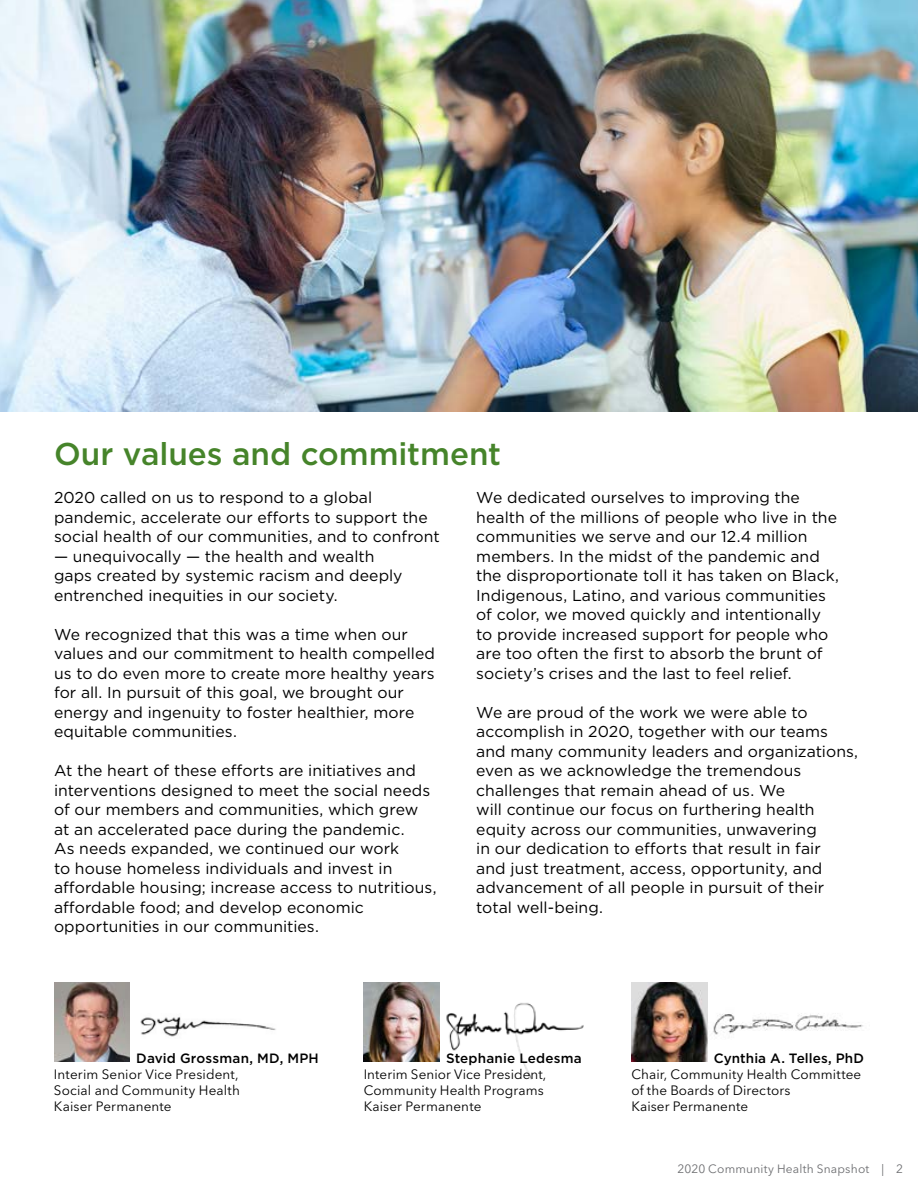
<style>
.page{position:relative;width:918px;height:1188px;background:#fff}
.page>*{position:absolute;margin:0;border:0;box-sizing:border-box;transform-origin:0 0}
.t1{font:500 31.5px "Gotham";color:#46842a}
.t2{font:15.75px/19.5px "Gotham";letter-spacing:.005em;color:#000}
.t3{font:13.5px/16.2px "Avenir Next LT Pro";letter-spacing:.01em;color:#000}
.t4{font:500 13.5px "Gotham";letter-spacing:.01em;color:#000}
.t5{font:12px "Avenir Next LT Pro";letter-spacing:.015em;color:#6d6e71}
</style>
<div class="page">
<img style="left:0;top:0;width:918px;height:411px">
<img style="left:54px;top:983px;width:76px;height:79px">
<img style="left:140px;top:1016px;width:136px;height:21px">
<img style="left:439px;top:989px;width:145px;height:91px">
<img style="left:364px;top:983px;width:75px;height:79px">
<img style="left:713px;top:1013px;width:150px;height:22px">
<img style="left:632px;top:983px;width:75px;height:79px">
<h2 class="t1" style="left:54px;top:433px;width:449px">Our values and commitment</h2>
<p class="t2" style="left:54px;top:488px;width:387px">2020 called on us to respond to a global pandemic, accelerate our efforts to support the social health of our communities, and to confront</p>
<p class="t2" style="left:54px;top:546px;width:350px">— unequivocally — the health and wealth gaps created by systemic racism and deeply entrenched inequities in our society.</p>
<p class="t2" style="left:54px;top:624px;width:383px">We recognized that this was a time when our values and our commitment to health compelled us to do even more to create more healthy years for all. In pursuit of this goal, we brought our energy and ingenuity to foster healthier, more equitable communities.</p>
<p class="t2" style="left:54px;top:761px;width:384px">At the heart of these efforts are initiatives and interventions designed to meet the social needs of our members and communities, which grew at an accelerated pace during the pandemic.<br>As needs expanded, we continued our work<br>to house homeless individuals and invest in affordable housing; increase access to nutritious, affordable food; and develop economic opportunities in our communities.</p>
<p class="t2" style="left:476px;top:488px;width:364px">We dedicated ourselves to improving the health of the millions of people who live in the communities we serve and our 12.4 million members. In the midst of the pandemic and the disproportionate toll it has taken on Black, Indigenous, Latino, and various communities of color, we moved quickly and intentionally to provide increased support for people who are too often the first to absorb the brunt of society’s crises and the last to feel relief.</p>
<p class="t2" style="left:476px;top:702px;width:383px">We are proud of the work we were able to accomplish in 2020, together with our teams and many community leaders and organizations, even as we acknowledge the tremendous challenges that remain ahead of us. We<br>will continue our focus on furthering health equity across our communities, unwavering<br>in our dedication to efforts that result in fair<br>and just treatment, access, opportunity, and advancement of all people in pursuit of their total well-being.</p>
<p class="t4" style="left:136px;top:1049px;width:184px">David Grossman, MD, MPH</p>
<p class="t3" style="left:54px;top:1066px;width:186px">Interim Senior Vice President,</p>
<p class="t3" style="left:54px;top:1082px;width:187px">Social and Community Health</p>
<p class="t3" style="left:54px;top:1098px;width:119px">Kaiser Permanente</p>
<p class="t4" style="left:446px;top:1049px;width:137px">Stephanie Ledesma</p>
<p class="t3" style="left:364px;top:1066px;width:184px">Interim Senior Vice President,</p>
<p class="t3" style="left:364px;top:1082px;width:182px">Community Health Programs</p>
<p class="t3" style="left:364px;top:1098px;width:119px">Kaiser Permanente</p>
<p class="t4" style="left:714px;top:1049px;width:152px">Cynthia A. Telles, PhD</p>
<p class="t3" style="left:631px;top:1066px;width:231px">Chair, Community Health Committee of the Boards of Directors</p>
<p class="t3" style="left:631px;top:1098px;width:118px">Kaiser Permanente</p>
<p class="t5" style="left:677px;top:1161px;width:227px">2020 Community Health Snapshot | 2</p>
</div>
